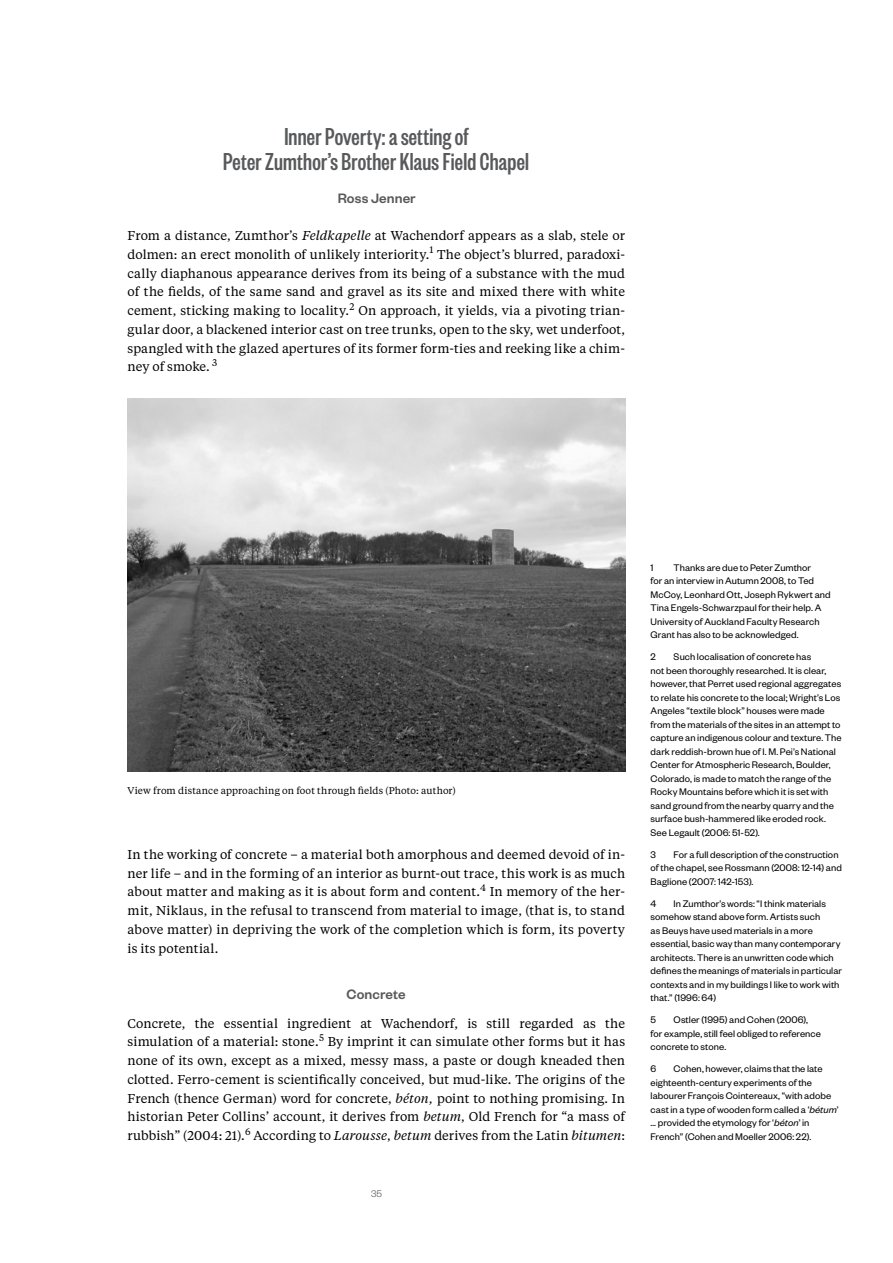
<style>
.page{position:relative;width:893px;height:1263px;background:#fff}
.page>*{position:absolute;margin:0;border:0;box-sizing:border-box;transform-origin:0 0}
.t1{font:500 27px/25.5px "Founders Grotesk X Cond";letter-spacing:.01em;color:#58595b;text-align:center}
.t2{font:500 15px "Founders Grotesk";letter-spacing:.005em;color:#58595b}
.t3{font:12.75px/18.8px "Tiempos Text";letter-spacing:.005em;color:#000;text-align:justify}
.t4{font:10.5px/13.5px "Founders Grotesk";letter-spacing:.005em;color:#000}
.t5{font:300 10.5px "Founders Grotesk";color:#58595b}
.t6{font:9.75px "Tiempos Text";letter-spacing:.015em;color:#000}
.s1{font-style:italic}
</style>
<div class="page">
<img style="left:128px;top:399px;width:497px;height:373px">
<h1 class="t1" style="left:223px;top:122px;width:307px">Inner Poverty: a setting of<br>Peter Zumthor’s Brother Klaus Field Chapel</h1>
<h2 class="t2" style="left:338px;top:188px;width:80px">Ross Jenner</h2>
<p class="t3" style="left:128px;top:226px;width:499px">From a distance, Zumthor’s <span class="s1">Feldkapelle</span> at Wachendorf appears as a slab, stele or dolmen: an erect monolith of unlikely interiority.<sup>1</sup> The object’s blurred, paradoxi&shy;cally diaphanous appearance derives from its being of a substance with the mud of the fields, of the same sand and gravel as its site and mixed there with white cement, sticking making to locality.<sup>2</sup> On approach, it yields, via a pivoting trian&shy;gular door, a blackened interior cast on tree trunks, open to the sky, wet underfoot, spangled with the glazed apertures of its former form-ties and reeking like a chim&shy;ney of smoke. <sup>3</sup></p>
<p class="t6" style="left:128px;top:784px;width:330px">View from distance approaching on foot through fields (Photo: author)</p>
<p class="t3" style="left:128px;top:844px;width:499px">In the working of concrete – a material both amorphous and deemed devoid of in&shy;ner life – and in the forming of an interior as burnt-out trace, this work is as much about matter and making as it is about form and content.<sup>4</sup> In memory of the her&shy;mit, Niklaus, in the refusal to transcend from material to image, (that is, to stand above matter) in depriving the work of the completion which is form, its poverty is its potential.</p>
<h2 class="t2" style="left:347px;top:985px;width:60px">Concrete</h2>
<p class="t3" style="left:128px;top:1013px;width:499px">Concrete, the essential ingredient at Wachendorf, is still regarded as the simulation of a material: stone.<sup>5</sup> By imprint it can simulate other forms but it has none of its own, except as a mixed, messy mass, a paste or dough kneaded then clotted. Ferro-cement is scientifically conceived, but mud-like. The origins of the French (thence German) word for concrete, <span class="s1">béton,</span> point to nothing promising. In historian Peter Collins’ account, it derives from <span class="s1">betum</span>, Old French for “a mass of rubbish” (2004: 21).<sup>6</sup> According to <span class="s1">Larousse</span>, <span class="s1">betum</span> derives from the Latin <span class="s1">bitumen</span>:</p>
<p class="t5" style="left:371px;top:1187px;width:12px">35</p>
<p class="t4" style="left:651px;top:560px;width:5px">1</p>
<p class="t4" style="left:651px;top:560px;width:182px;text-indent:23px">Thanks are due to Peter Zumthor<br>for an interview in Autumn 2008, to Ted McCoy, Leonhard Ott, Joseph Rykwert and Tina Engels-Schwarzpaul for their help. A University of Auckland Faculty Research Grant has also to be acknowledged.</p>
<p class="t4" style="left:651px;top:649px;width:7px">2</p>
<p class="t4" style="left:651px;top:649px;width:192px;text-indent:23px">Such localisation of concrete has<br>not been thoroughly researched. It is clear, however, that Perret used regional aggregates to relate his concrete to the local; Wright’s Los Angeles “textile block” houses were made from the materials of the sites in an attempt to capture an indigenous colour and texture. The dark reddish-brown hue of I. M. Pei’s National Center for Atmospheric Research, Boulder, Colorado, is made to match the range of the Rocky Mountains before which it is set with sand ground from the nearby quarry and the surface bush-hammered like eroded rock.<br>See Legault (2006: 51-52).</p>
<p class="t4" style="left:651px;top:847px;width:7px">3</p>
<p class="t4" style="left:651px;top:847px;width:193px;text-indent:23px">For a full description of the construction of the chapel, see Rossmann (2008: 12-14) and<br>Baglione (2007: 142-153).</p>
<p class="t4" style="left:651px;top:896px;width:7px">4</p>
<p class="t4" style="left:651px;top:896px;width:193px;text-indent:23px">In Zumthor’s words: “I think materials somehow stand above form. Artists such<br>as Beuys have used materials in a more essential, basic way than many contemporary architects. There is an unwritten code which defines the meanings of materials in particular contexts and in my buildings I like to work with that.” (1996: 64)</p>
<p class="t4" style="left:651px;top:1012px;width:7px">5</p>
<p class="t4" style="left:651px;top:1012px;width:172px;text-indent:23px">Ostler (1995) and Cohen (2006), for example, still feel obliged to reference concrete to stone.</p>
<p class="t4" style="left:651px;top:1062px;width:7px">6</p>
<p class="t4" style="left:651px;top:1062px;width:190px;text-indent:23px">Cohen, however, claims that the late eighteenth-century experiments of the labourer François Cointereaux, “with adobe cast in a type of wooden form called a ‘<span class="s1">bétum</span>’ … provided the etymology for ‘<span class="s1">béton</span>’ in French” (Cohen and Moeller 2006: 22).</p>
</div>
